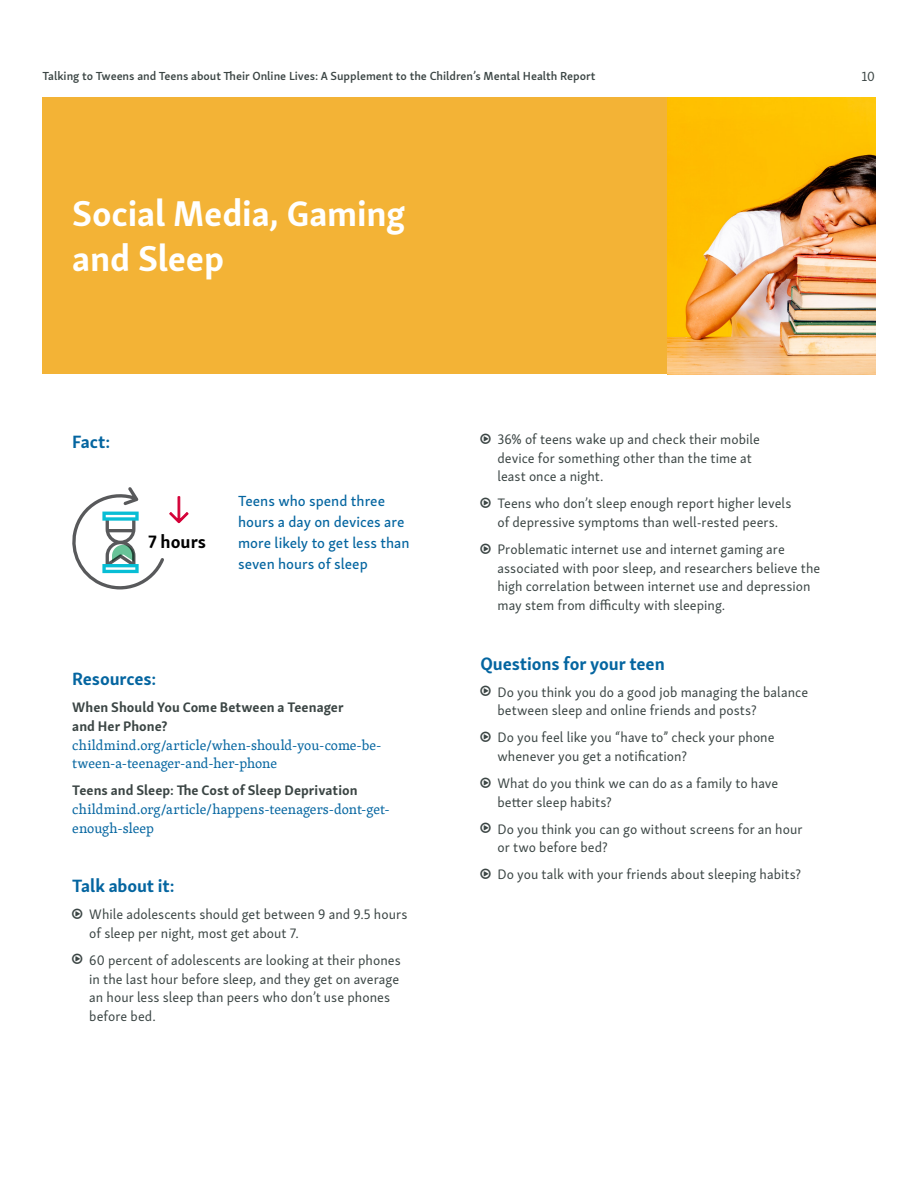
<style>
.page{position:relative;width:918px;height:1188px;background:#fff}
.page>*{position:absolute;margin:0;border:0;box-sizing:border-box;transform-origin:0 0}
.t1{font:700 36px/45px "Skolar Sans Latn";letter-spacing:-.005em;color:#fff}
.t2{font:700 18.15px "Skolar Sans Latn";color:#000}
.t3{font:700 18px "Skolar Sans Latn";letter-spacing:-.005em;color:#0465a0}
.t4{font:15px/21px "Skolar Sans Latn Me";color:#0465a0}
.t5{font:13.95px/18.6px "Skolar Sans Latn";color:#3b4544}
.t6{font:13.95px/18.6px "Skolar Latin";letter-spacing:.005em;color:#0465a0}
.t7{font:700 13.95px/18.6px "Skolar Sans Latn";letter-spacing:.005em;color:#3b4544}
.t8{font:13.5px "Skolar Sans Latn";color:#3b4544}
.t9{font:600 12px "Skolar Sans Latn";color:#3b4544}
</style>
<div class="page">
<div style="left:43px;top:98px;width:832px;height:276px;background:#f3b336"></div>
<img style="left:668px;top:98px;width:208px;height:276px">
<svg style="left:72px;top:487px;width:117px;height:103px"></svg>
<p class="t9" style="left:43px;top:66px;width:555px">Talking to Tweens and Teens about Their Online Lives: A Supplement to the Children’s Mental Health Report</p>
<p class="t8" style="left:862px;top:66px;width:15px">10</p>
<h1 class="t1" style="left:72px;top:188px;width:335px">Social Media, Gaming and Sleep</h1>
<p class="t3" style="left:72px;top:428px;width:39px">Fact:</p>
<h2 class="t2" style="left:148px;top:527px;width:60px">7 hours</h2>
<p class="t4" style="left:238px;top:489px;width:173px">Teens who spend three hours a day on devices are more likely to get less than seven hours of sleep</p>
<p class="t3" style="left:72px;top:665px;width:85px">Resources:</p>
<p class="t7" style="left:72px;top:697px;width:273px">When Should You Come Between a Teenager and Her Phone?</p>
<p class="t6" style="left:72px;top:735px;width:311px">childmind.org/article/when-should-you-come-be&shy;tween-a-teenager-and-her-phone</p>
<p class="t7" style="left:72px;top:780px;width:287px">Teens and Sleep: The Cost of Sleep Deprivation</p>
<p class="t6" style="left:72px;top:800px;width:319px">childmind.org/article/happens-teenagers-dont-get&shy;enough-sleep</p>
<p class="t3" style="left:72px;top:871px;width:104px">Talk about it:</p>
<p class="t5" style="left:89px;top:904px;width:320px">While adolescents should get between 9 and 9.5 hours of sleep per night, most get about 7.</p>
<p class="t5" style="left:89px;top:950px;width:313px">60 percent of adolescents are looking at their phones in the last hour before sleep, and they get on average an hour less sleep than peers who don’t use phones before bed.</p>
<p class="t5" style="left:497px;top:429px;width:264px">36% of teens wake up and check their mobile device for something other than the time at least once a night.</p>
<p class="t5" style="left:497px;top:493px;width:296px">Teens who don’t sleep enough report higher levels of depressive symptoms than well-rested peers.</p>
<p class="t5" style="left:497px;top:539px;width:324px">Problematic internet use and internet gaming are associated with poor sleep, and researchers believe the high correlation between internet use and depression may stem from difficulty with sleeping.</p>
<p class="t3" style="left:480px;top:649px;width:186px">Questions for your teen</p>
<p class="t5" style="left:497px;top:682px;width:312px">Do you think you do a good job managing the balance between sleep and online friends and posts?</p>
<p class="t5" style="left:497px;top:727px;width:279px">Do you feel like you “have to” check your phone whenever you get a notification?</p>
<p class="t5" style="left:497px;top:773px;width:282px">What do you think we can do as a family to have better sleep habits?</p>
<p class="t5" style="left:497px;top:819px;width:307px">Do you think you can go without screens for an hour or two before bed?</p>
<p class="t5" style="left:497px;top:864px;width:305px">Do you talk with your friends about sleeping habits?</p>
</div>
